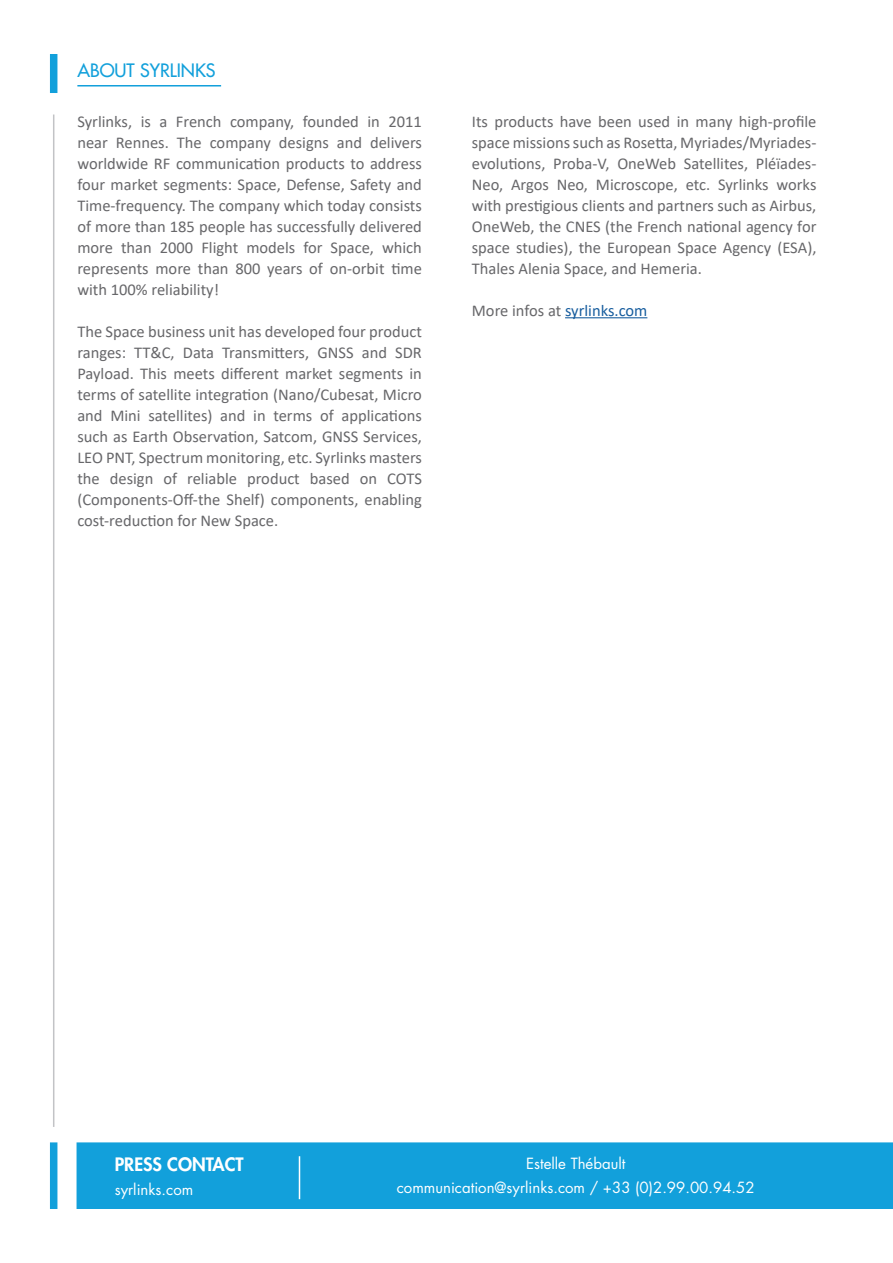
<style>
.page{position:relative;width:893px;height:1263px;background:#fff}
.page>*{position:absolute;margin:0;border:0;box-sizing:border-box;transform-origin:0 0}
.t1{font:500 18px "Futura Std";color:#12a0db}
.t2{font:800 18px "Futura Std";color:#fff}
.t3{font:16.5px/21px "Calibri";color:#67676a;text-align:justify}
.t4{font:16.5px "Calibri";color:#175d9e}
.t5{font:15px/24px "Futura Std";color:#fff;text-align:center}
.s1{color:#67676a}
</style>
<div class="page">
<div style="left:50px;top:1142px;width:7px;height:67px;background:#12a0db"></div>
<div style="left:77px;top:1142px;width:816px;height:67px;background:#12a0db"></div>
<hr style="left:299px;top:1156px;width:1px;height:43px;background:#fff">
<hr style="left:565px;top:317px;width:82px;height:1px;background:#175d9e">
<hr style="left:77px;top:85px;width:144px;height:2px;background:#12a0db">
<div style="left:50px;top:54px;width:7px;height:39px;background:#12a0db"></div>
<hr style="left:53px;top:115px;width:1px;height:1012px;background:#c2c3c6">
<p class="t1" style="left:77px;top:59px;width:140px">ABOUT SYRLINKS</p>
<p class="t3" style="left:77px;top:110px;width:346px">Syrlinks, is a French company, founded in 2011 near Rennes. The company designs and delivers worldwide RF communication products to address four market segments: Space, Defense, Safety and Time-frequency. The company which today consists of more than 185 people has successfully delivered more than 2000 Flight models for Space, which represents more than 800 years of on-orbit time with 100% reliability!</p>
<p class="t3" style="left:77px;top:320px;width:346px">The Space business unit has developed four product ranges: TT&amp;C, Data Transmitters, GNSS and SDR Payload. This meets different market segments in terms of satellite integration (Nano/Cubesat, Micro and Mini satellites) and in terms of applications such as Earth Observation, Satcom, GNSS Services, LEO PNT, Spectrum monitoring, etc. Syrlinks masters the design of reliable product based on COTS (Components-Off-the Shelf) components, enabling cost-reduction for New Space.</p>
<p class="t3" style="left:472px;top:110px;width:346px">Its products have been used in many high-profile space missions such as Rosetta, Myriades/Myriades&shy;evolutions, Proba-V, OneWeb Satellites, Pléïades-Neo, Argos Neo, Microscope, etc. Syrlinks works with prestigious clients and partners such as Airbus, OneWeb, the CNES (the French national agency for space studies), the European Space Agency (ESA), Thales Alenia Space, and Hemeria.</p>
<p class="t4" style="left:472px;top:299px;width:177px"><span class="s1">More infos at</span> syrlinks.com</p>
<p class="t2" style="left:115px;top:1153px;width:130px">PRESS CONTACT</p>
<p class="t5" style="left:115px;top:1178px;width:80px">syrlinks.com</p>
<p class="t5" style="left:397px;top:1151px;width:359px">Estelle Thébault<br>communication@syrlinks.com / +33 (0)2.99.00.94.52</p>
</div>
